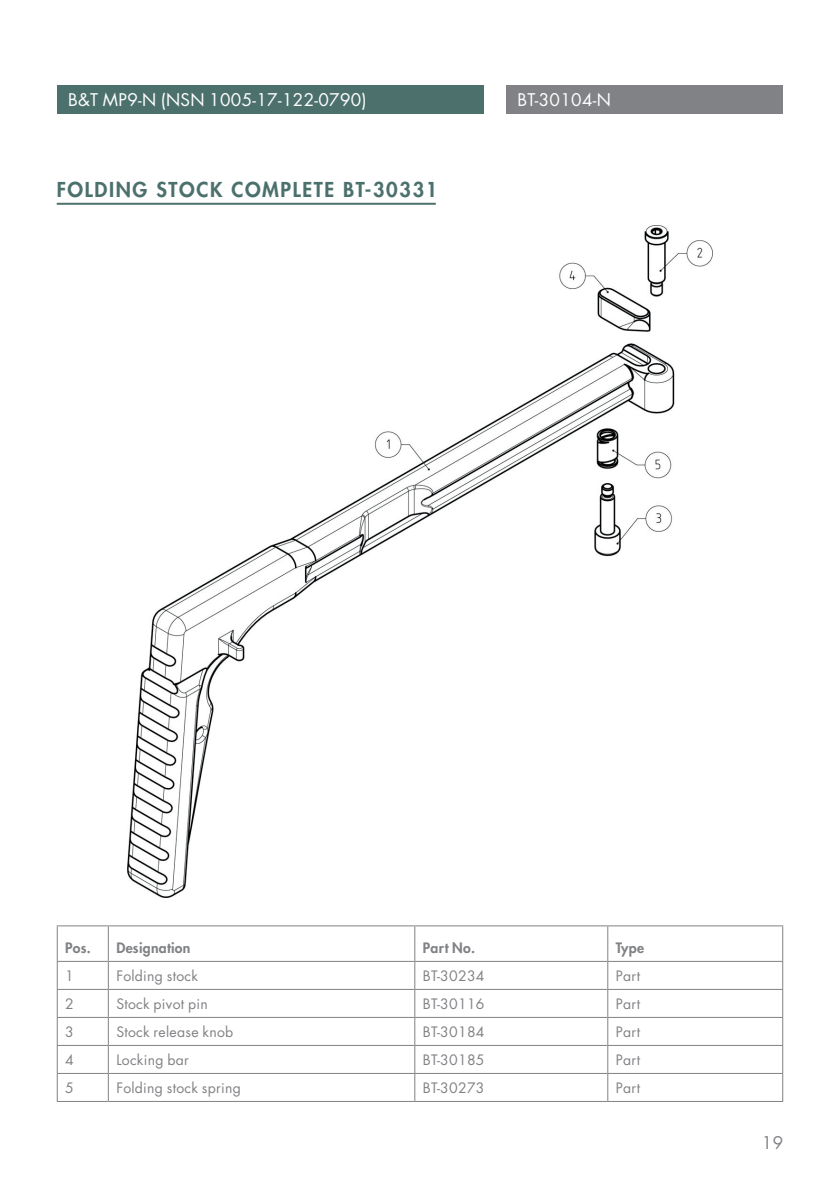
<style>
.page{position:relative;width:840px;height:1191px;background:#fff}
.page>*{position:absolute;margin:0;border:0;box-sizing:border-box;transform-origin:0 0}
.t1{font:800 20px "Futura LT";letter-spacing:.08em;color:#4c716d}
.t2{font:17px "Futura LT";letter-spacing:.02em;color:#fff}
.t3{font:17px "Futura LT";color:#808285}
.t4{font:14px "Futura LT";letter-spacing:.02em;color:#808285}
.t5{font:800 14px "Futura LT";letter-spacing:.02em;color:#808285}
</style>
<div class="page">
<div style="left:57px;top:85px;width:426px;height:28px;background:#4c716d"></div>
<div style="left:506px;top:85px;width:276px;height:28px;background:#808285"></div>
<hr style="left:57px;top:203px;width:378px;height:2px;background:#4c716d">
<hr style="left:57px;top:989px;width:51px;height:1px;background:#808285">
<hr style="left:108px;top:989px;width:306px;height:1px;background:#808285">
<hr style="left:414px;top:989px;width:193px;height:1px;background:#808285">
<hr style="left:607px;top:989px;width:175px;height:1px;background:#808285">
<hr style="left:57px;top:1017px;width:51px;height:1px;background:#808285">
<hr style="left:108px;top:1017px;width:306px;height:1px;background:#808285">
<hr style="left:414px;top:1017px;width:193px;height:1px;background:#808285">
<hr style="left:607px;top:1017px;width:175px;height:1px;background:#808285">
<hr style="left:57px;top:1045px;width:51px;height:1px;background:#808285">
<hr style="left:108px;top:1045px;width:306px;height:1px;background:#808285">
<hr style="left:414px;top:1045px;width:193px;height:1px;background:#808285">
<hr style="left:607px;top:1045px;width:175px;height:1px;background:#808285">
<hr style="left:57px;top:1073px;width:51px;height:1px;background:#808285">
<svg style="left:57px;top:962px;width:1px;height:139px"></svg>
<hr style="left:108px;top:1073px;width:306px;height:1px;background:#808285">
<svg style="left:108px;top:962px;width:1px;height:139px"></svg>
<hr style="left:414px;top:1073px;width:193px;height:1px;background:#808285">
<svg style="left:414px;top:962px;width:1px;height:139px"></svg>
<hr style="left:607px;top:1073px;width:175px;height:1px;background:#808285">
<svg style="left:607px;top:962px;width:1px;height:139px"></svg>
<hr style="left:57px;top:1101px;width:51px;height:1px;background:#808285">
<hr style="left:108px;top:1101px;width:306px;height:1px;background:#808285">
<hr style="left:414px;top:1101px;width:193px;height:1px;background:#808285">
<hr style="left:607px;top:1101px;width:175px;height:1px;background:#808285">
<hr style="left:57px;top:925px;width:51px;height:1px;background:#808285">
<hr style="left:57px;top:926px;width:1px;height:35px;background:#808285">
<hr style="left:108px;top:925px;width:306px;height:1px;background:#808285">
<hr style="left:108px;top:926px;width:1px;height:35px;background:#808285">
<hr style="left:414px;top:925px;width:193px;height:1px;background:#808285">
<hr style="left:414px;top:926px;width:1px;height:35px;background:#808285">
<hr style="left:607px;top:925px;width:175px;height:1px;background:#808285">
<hr style="left:607px;top:926px;width:1px;height:35px;background:#808285">
<hr style="left:781px;top:926px;width:1px;height:35px;background:#808285">
<hr style="left:57px;top:961px;width:51px;height:1px;background:#808285">
<hr style="left:108px;top:961px;width:306px;height:1px;background:#808285">
<hr style="left:414px;top:961px;width:193px;height:1px;background:#808285">
<hr style="left:607px;top:961px;width:175px;height:1px;background:#808285">
<img style="left:127px;top:225px;width:585px;height:672px">
<p class="t2" style="left:68px;top:89px;width:300px">B&amp;T MP9-N (NSN 1005-17-122-0790)</p>
<p class="t2" style="left:517px;top:89px;width:95px">BT-30104-N</p>
<h1 class="t1" style="left:57px;top:176px;width:382px">FOLDING STOCK COMPLETE BT-30331</h1>
<p class="t5" style="left:65px;top:939px;width:27px">Pos.</p>
<p class="t5" style="left:116px;top:939px;width:76px">Designation</p>
<p class="t5" style="left:422px;top:939px;width:54px">Part No.</p>
<p class="t5" style="left:615px;top:939px;width:30px">Type</p>
<p class="t4" style="left:65px;top:967px;width:10px">1</p>
<p class="t4" style="left:116px;top:967px;width:83px">Folding stock</p>
<p class="t4" style="left:422px;top:967px;width:63px">BT-30234</p>
<p class="t4" style="left:615px;top:967px;width:26px">Part</p>
<p class="t4" style="left:65px;top:995px;width:10px">2</p>
<p class="t4" style="left:116px;top:995px;width:93px">Stock pivot pin</p>
<p class="t4" style="left:422px;top:995px;width:63px">BT-30116</p>
<p class="t4" style="left:615px;top:995px;width:26px">Part</p>
<p class="t4" style="left:65px;top:1023px;width:10px">3</p>
<p class="t4" style="left:116px;top:1023px;width:118px">Stock release knob</p>
<p class="t4" style="left:422px;top:1023px;width:63px">BT-30184</p>
<p class="t4" style="left:615px;top:1023px;width:26px">Part</p>
<p class="t4" style="left:65px;top:1051px;width:10px">4</p>
<p class="t4" style="left:116px;top:1051px;width:74px">Locking bar</p>
<p class="t4" style="left:422px;top:1051px;width:63px">BT-30185</p>
<p class="t4" style="left:615px;top:1051px;width:26px">Part</p>
<p class="t4" style="left:65px;top:1079px;width:10px">5</p>
<p class="t4" style="left:116px;top:1079px;width:126px">Folding stock spring</p>
<p class="t4" style="left:422px;top:1079px;width:63px">BT-30273</p>
<p class="t4" style="left:615px;top:1079px;width:26px">Part</p>
<p class="t3" style="left:761px;top:1132px;width:23px">19</p>
</div>
